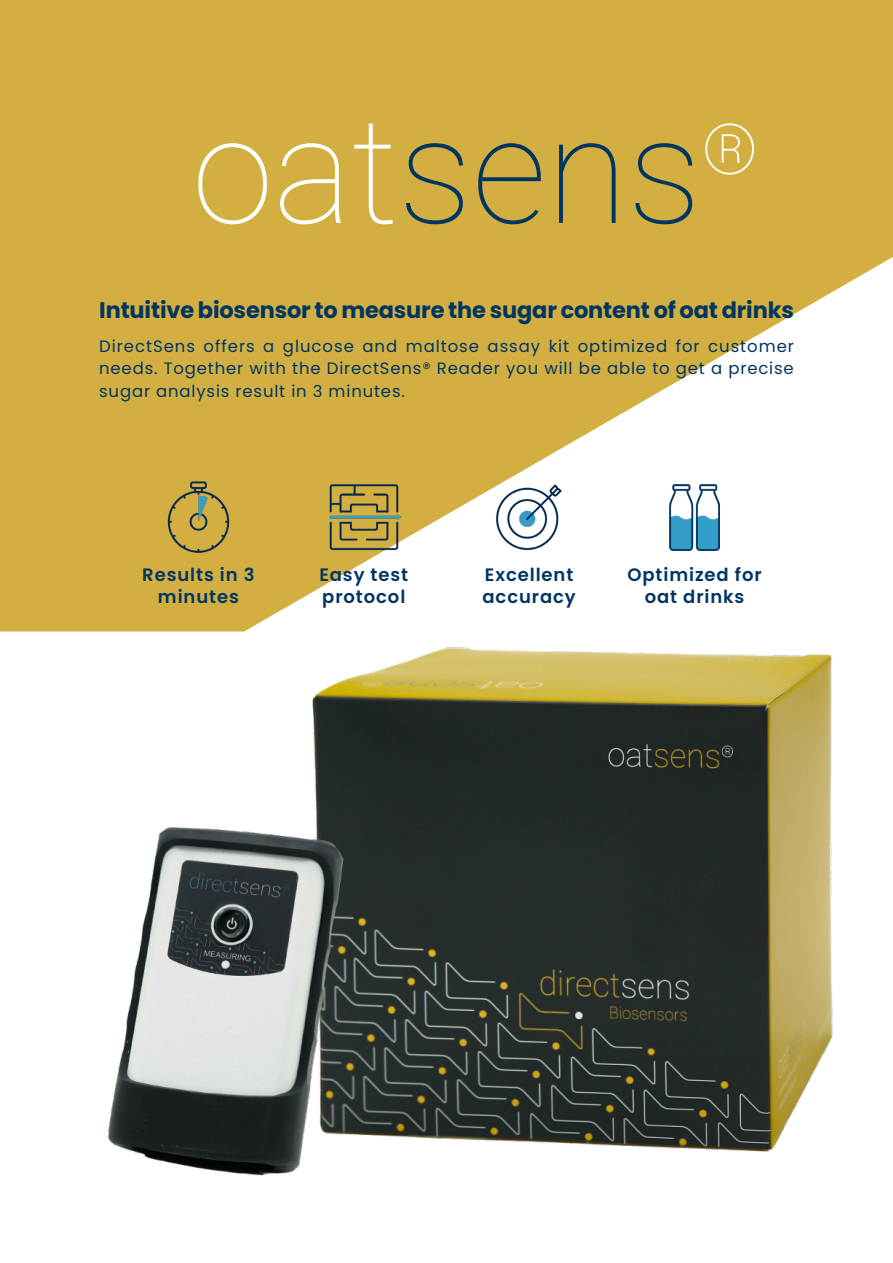
<style>
.page{position:relative;width:893px;height:1263px;background:#fff}
.page>*{position:absolute;margin:0;border:0;box-sizing:border-box;transform-origin:0 0}
.Body_Copy_1_-_Justif{font:700 22.5px "Poppins";letter-spacing:-.01em;color:#003563}
.Body_Copy_1_-_Justif-2{font:600 18px/22.5px "Poppins";letter-spacing:.05em;color:#003563;text-align:center}
.Body_Copy_1_-_Justif-3{font:16.5px/22.5px "Poppins";letter-spacing:.05em;color:#003563;text-align:justify}
</style>
<div class="page">
<svg style="left:0;top:0;width:893px;height:631px;fill:#d3af41"></svg>
<svg style="left:198px;top:143px;width:69px;height:81px;background:#dabc60"></svg>
<svg style="left:280px;top:143px;width:61px;height:81px"></svg>
<svg style="left:354px;top:124px;width:39px;height:100px;background:#d9ba5d"></svg>
<svg style="left:406px;top:143px;width:57px;height:81px;background:#ac9846"></svg>
<svg style="left:478px;top:143px;width:63px;height:81px;background:#ab9747"></svg>
<svg style="left:559px;top:143px;width:57px;height:80px;background:#ad9946"></svg>
<svg style="left:635px;top:143px;width:57px;height:81px;background:#ac9846"></svg>
<svg style="left:705px;top:123px;width:49px;height:52px;background:#dabc61"></svg>
<img style="left:107px;top:647px;width:726px;height:529px">
<img style="left:154px;top:473px;width:89px;height:89px">
<img style="left:319px;top:473px;width:89px;height:89px">
<img style="left:485px;top:473px;width:89px;height:89px">
<img style="left:669px;top:484px;width:51px;height:66px">
<p class="Body_Copy_1_-_Justif" style="left:99px;top:297px;width:696px">Intuitive biosensor to measure the sugar content of oat drinks</p>
<p class="Body_Copy_1_-_Justif-3" style="left:99px;top:335px;width:696px">DirectSens offers a glucose and maltose assay kit optimized for customer needs. Together with the DirectSens® Reader you will be able to get a precise sugar analysis result in 3 minutes.</p>
<p class="Body_Copy_1_-_Justif-2" style="left:142px;top:563px;width:114px">Results in 3 minutes</p>
<p class="Body_Copy_1_-_Justif-2" style="left:319px;top:563px;width:90px;text-align:left">Easy test protocol</p>
<p class="Body_Copy_1_-_Justif-2" style="left:482px;top:563px;width:95px;text-align:left">Excellent accuracy</p>
<p class="Body_Copy_1_-_Justif-2" style="left:627px;top:563px;width:136px">Optimized for oat drinks</p>
</div>
